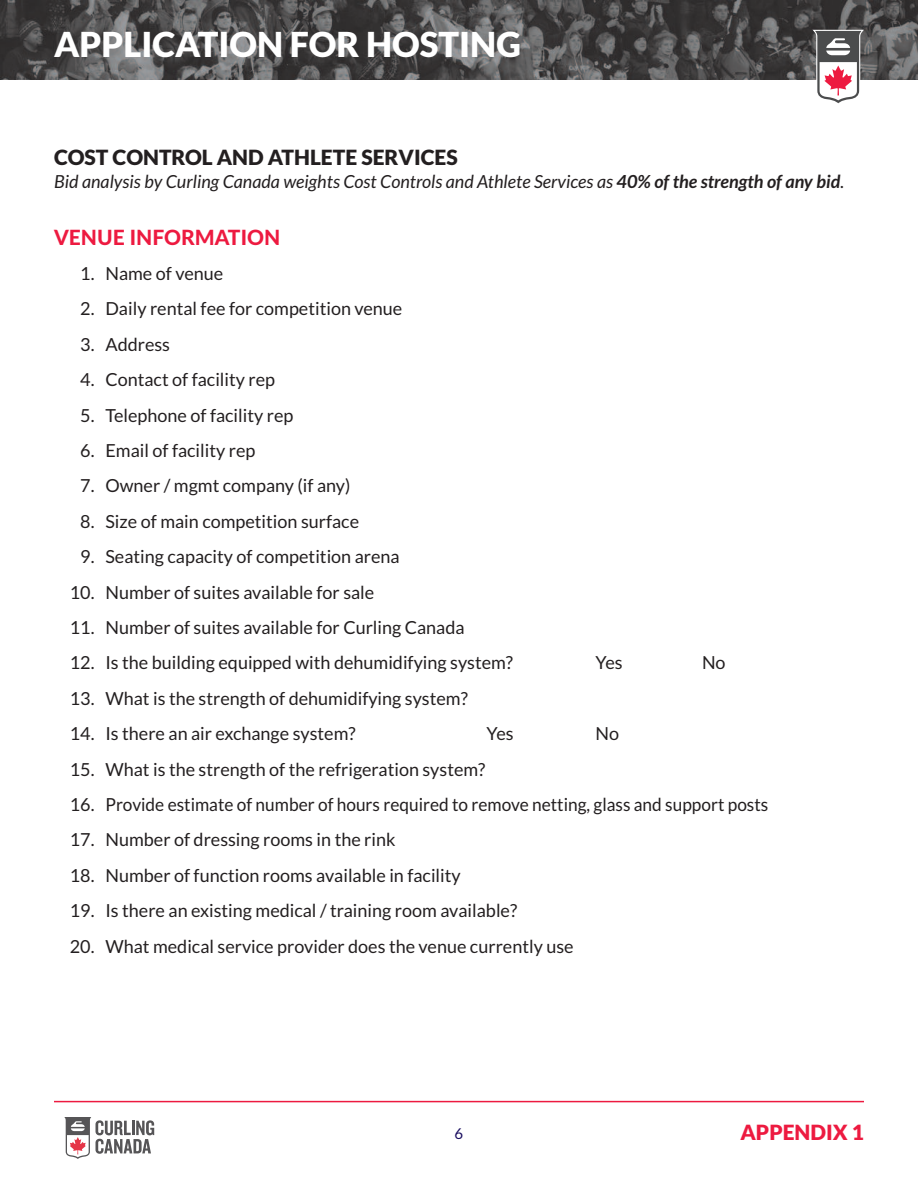
<style>
.page{position:relative;width:918px;height:1188px;background:#fff}
.page>*{position:absolute;margin:0;border:0;box-sizing:border-box;transform-origin:0 0}
.t1{font:900 34.5px "Lato";color:#fff}
.t2{font:900 21px "Lato";color:#231f20}
.t3{font:800 21px "Lato";color:#ed1a40}
.t4{font:900 21px "Lato";color:#ed1a40}
.t5{font:18px "Lato";color:#231f20}
.t6{font:italic 18px "Lato";color:#231f20}
.t7{font:15px "Lato";color:#1a0e60}
.s1{font-weight:700}
</style>
<div class="page">
<img style="left:0;top:0;width:918px;height:80px">
<svg style="left:64px;top:1117px;width:90px;height:42px"></svg>
<hr style="left:54px;top:1101px;width:810px;height:1px;background:#ed1a40">
<svg style="left:813px;top:30px;width:51px;height:74px"></svg>
<h1 class="t1" style="left:54px;top:25px;width:468px">APPLICATION FOR HOSTING</h1>
<p class="t2" style="left:54px;top:146px;width:405px">COST CONTROL AND ATHLETE SERVICES</p>
<p class="t6" style="left:54px;top:171px;width:792px">Bid analysis by Curling Canada weights Cost Controls and Athlete Services as <span class="s1">40% of the strength of any bid</span>.</p>
<p class="t3" style="left:54px;top:225px;width:228px">VENUE INFORMATION</p>
<p class="t5" style="left:80px;top:263px;width:145px">1. Name of venue</p>
<p class="t5" style="left:80px;top:299px;width:324px">2. Daily rental fee for competition venue</p>
<p class="t5" style="left:80px;top:334px;width:91px">3. Address</p>
<p class="t5" style="left:80px;top:369px;width:196px">4. Contact of facility rep</p>
<p class="t5" style="left:80px;top:405px;width:215px">5. Telephone of facility rep</p>
<p class="t5" style="left:80px;top:440px;width:177px">6. Email of facility rep</p>
<p class="t5" style="left:80px;top:476px;width:272px">7. Owner / mgmt company (if any)</p>
<p class="t5" style="left:80px;top:511px;width:280px">8. Size of main competition surface</p>
<p class="t5" style="left:80px;top:547px;width:321px">9. Seating capacity of competition arena</p>
<p class="t5" style="left:70px;top:582px;width:306px">10. Number of suites available for sale</p>
<p class="t5" style="left:70px;top:617px;width:396px">11. Number of suites available for Curling Canada</p>
<p class="t5" style="left:70px;top:653px;width:445px">12. Is the building equipped with dehumidifying system?</p>
<p class="t5" style="left:596px;top:653px;width:29px">Yes</p>
<p class="t5" style="left:702px;top:653px;width:25px">No</p>
<p class="t5" style="left:70px;top:688px;width:400px">13. What is the strength of dehumidifying system?</p>
<p class="t5" style="left:70px;top:724px;width:287px">14. Is there an air exchange system?</p>
<p class="t5" style="left:486px;top:724px;width:29px">Yes</p>
<p class="t5" style="left:596px;top:724px;width:25px">No</p>
<p class="t5" style="left:70px;top:759px;width:417px">15. What is the strength of the refrigeration system?</p>
<p class="t5" style="left:70px;top:794px;width:700px">16. Provide estimate of number of hours required to remove netting, glass and support posts</p>
<p class="t5" style="left:70px;top:830px;width:327px">17. Number of dressing rooms in the rink</p>
<p class="t5" style="left:70px;top:865px;width:392px">18. Number of function rooms available in facility</p>
<p class="t5" style="left:70px;top:900px;width:449px">19. Is there an existing medical / training room available?</p>
<p class="t5" style="left:70px;top:936px;width:505px">20. What medical service provider does the venue currently use</p>
<p class="t7" style="left:455px;top:1125px;width:10px">6</p>
<p class="t4" style="left:740px;top:1121px;width:125px">APPENDIX 1</p>
</div>
